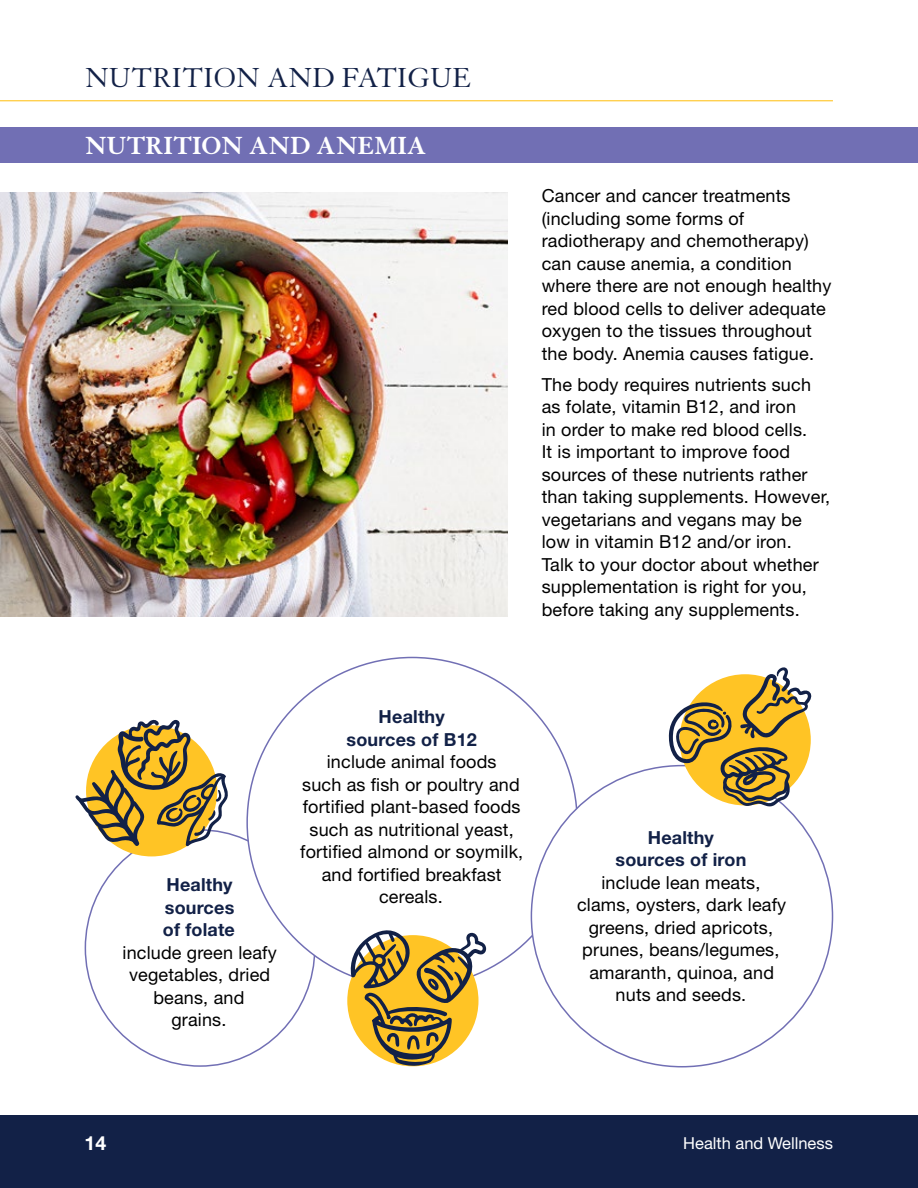
<style>
.page{position:relative;width:918px;height:1188px;background:#fff}
.page>*{position:absolute;margin:0;border:0;box-sizing:border-box;transform-origin:0 0}
.t1{font:30px "Granjon LT Std";color:#122147}
.t2{font:700 27px "Granjon LT Std";color:#fff}
.t3{font:700 19.5px "Helvetica Neue LT Std";color:#fff}
.t4{font:18px/22.5px "Helvetica Neue LT Std";letter-spacing:.01em;color:#000;text-align:center}
.t5{font:700 18px/22.5px "Helvetica Neue LT Std";letter-spacing:.01em;color:#122147;text-align:center}
.t6{font:16.5px "Helvetica Neue LT Std";color:#fff}
</style>
<div class="page">
<div style="left:0;top:1115px;width:918px;height:73px;background:#122147"></div>
<hr style="left:0;top:100px;width:833px;height:1px;background:#ffc425">
<div style="left:0;top:128px;width:917px;height:35px;background:#716fb4"></div>
<div style="left:86px;top:725px;width:131px;height:131px;background:#ffc425;border-radius:50%"></div>
<svg style="left:75px;top:719px;width:153px;height:128px"></svg>
<svg style="left:349px;top:930px;width:138px;height:136px"></svg>
<svg style="left:668px;top:667px;width:144px;height:140px"></svg>
<img style="left:0;top:193px;width:508px;height:423px">
<h1 class="t1" style="left:85px;top:62px;width:388px">NUTRITION AND FATIGUE</h1>
<h2 class="t2" style="left:85px;top:131px;width:343px">NUTRITION AND ANEMIA</h2>
<p class="t4" style="left:542px;top:184px;width:291px;text-align:left">Cancer and cancer treatments (including some forms of radiotherapy and chemotherapy) can cause anemia, a condition where there are not enough healthy red blood cells to deliver adequate oxygen to the tissues throughout the body. Anemia causes fatigue.</p>
<p class="t4" style="left:542px;top:373px;width:290px;text-align:left">The body requires nutrients such as folate, vitamin B12, and iron<br>in order to make red blood cells.<br>It is important to improve food sources of these nutrients rather than taking supplements. However, vegetarians and vegans may be low in vitamin B12 and/or iron.<br>Talk to your doctor about whether supplementation is right for you, before taking any supplements.</p>
<p class="t5" style="left:163px;top:873px;width:74px;text-align:left">Healthy sources of folate</p>
<p class="t4" style="left:123px;top:941px;width:156px">include green leafy vegetables, dried beans, and<br>grains.</p>
<p class="t5" style="left:347px;top:705px;width:132px">Healthy sources of B12</p>
<p class="t4" style="left:300px;top:751px;width:225px">include animal foods<br>such as fish or poultry and fortified plant-based foods such as nutritional yeast, fortified almond or soymilk, and fortified breakfast cereals.</p>
<p class="t5" style="left:615px;top:826px;width:132px">Healthy sources of iron</p>
<p class="t4" style="left:577px;top:871px;width:211px">include lean meats, clams, oysters, dark leafy greens, dried apricots, prunes, beans/legumes, amaranth, quinoa, and nuts and seeds.</p>
<p class="t3" style="left:85px;top:1131px;width:23px">14</p>
<p class="t6" style="left:683px;top:1133px;width:151px">Health and Wellness</p>
</div>
